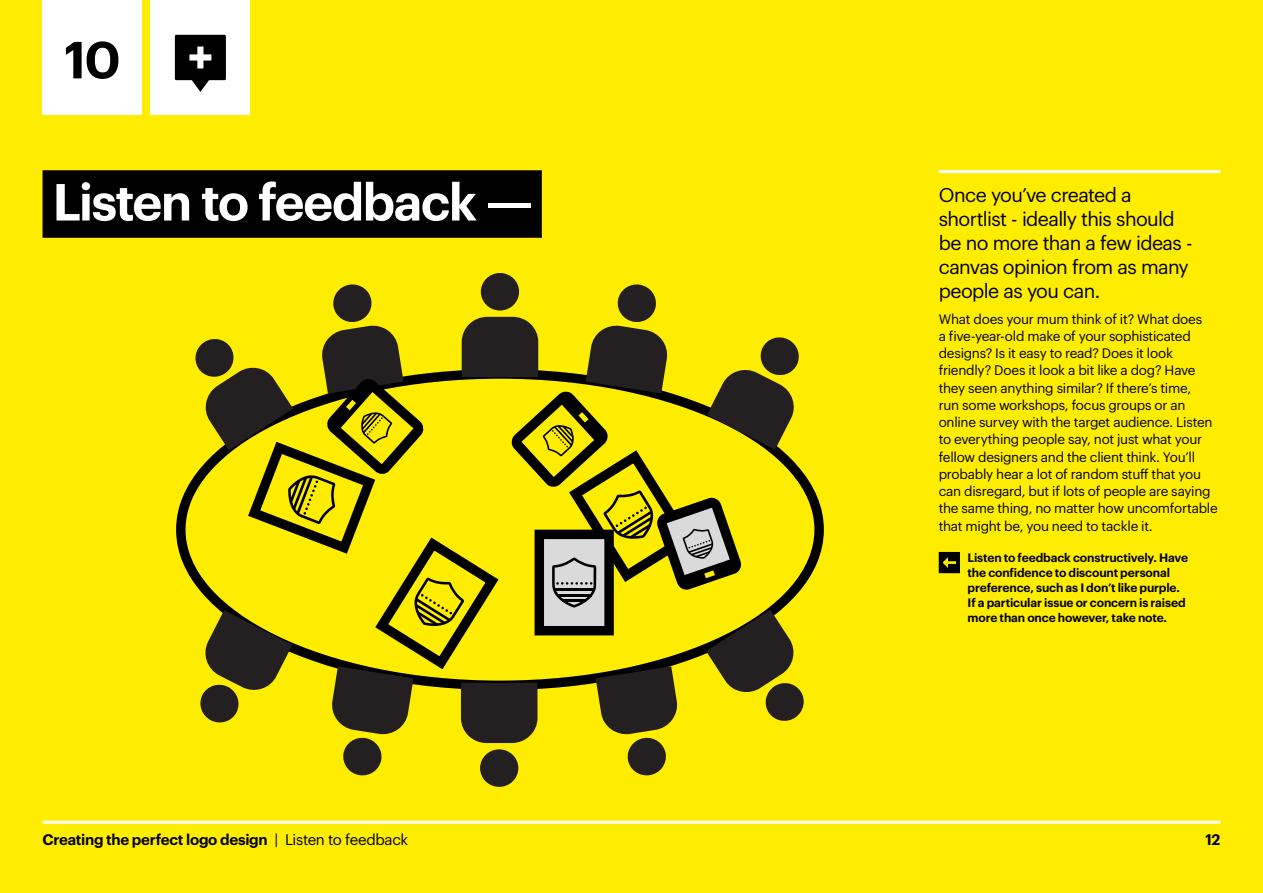
<style>
.page{position:relative;width:1263px;height:893px;background:#ffed00}
.page>*{position:absolute;margin:0;border:0;box-sizing:border-box;transform-origin:0 0}
.t1{font:600 51px "Graphik";letter-spacing:-.03em;color:#fff}
.t2{font:600 51px "Graphik";color:#000}
.t3{font:19.5px/24px "Graphik";letter-spacing:-.03em;color:#000}
.t4{font:600 15px "Graphik";letter-spacing:-.02em;color:#000}
.t5{font:13.5px/17.2px "Graphik";letter-spacing:-.02em;color:#000}
.t6{font:600 12px/15px "Graphik";letter-spacing:-.01em;color:#000}
.s1{font-weight:400}
</style>
<div class="page">
<hr style="left:43px;top:821px;width:1177px;height:3px;background:#fff">
<div style="left:43px;top:170px;width:499px;height:68px;background:#000"></div>
<div style="left:43px;top:0;width:99px;height:115px;background:#fff"></div>
<div style="left:150px;top:0;width:100px;height:115px;background:#fff"></div>
<hr style="left:939px;top:170px;width:281px;height:3px;background:#fff">
<svg style="left:175px;top:35px;width:51px;height:57px"></svg>
<div style="left:481px;top:273px;width:38px;height:37px;background:#241f21;border-radius:50%"></div>
<div style="left:480px;top:749px;width:38px;height:38px;background:#241f21;border-radius:50%"></div>
<svg style="left:193px;top:283px;width:613px;height:494px"></svg>
<hr style="left:555px;top:589px;width:39px;height:2px;background:#000">
<hr style="left:557px;top:594px;width:34px;height:2px;background:#000">
<hr style="left:563px;top:599px;width:23px;height:3px;background:#000">
<svg style="left:939px;top:552px;width:21px;height:21px"></svg>
<h1 class="t2" style="left:64px;top:21px;width:58px">10</h1>
<h1 class="t1" style="left:53px;top:163px;width:482px">Listen to feedback —</h1>
<h2 class="t3" style="left:939px;top:181px;width:255px">Once you’ve created a shortlist - ideally this should be no more than a few ideas - canvas opinion from as many people as you can.</h2>
<p class="t5" style="left:939px;top:309px;width:281px">What does your mum think of it? What does<br>a five-year-old make of your sophisticated designs? Is it easy to read? Does it look friendly? Does it look a bit like a dog? Have they seen anything similar? If there’s time,<br>run some workshops, focus groups or an online survey with the target audience. Listen to everything people say, not just what your fellow designers and the client think. You’ll probably hear a lot of random stuff that you can disregard, but if lots of people are saying the same thing, no matter how uncomfortable that might be, you need to tackle it.</p>
<p class="t6" style="left:967px;top:549px;width:222px">Listen to feedback constructively. Have the confidence to discount personal preference, such as I don’t like purple.<br>If a particular issue or concern is raised more than once however, take note.</p>
<p class="t4" style="left:43px;top:828px;width:367px">Creating the perfect logo design <span class="s1">| Listen to feedback</span></p>
<p class="t4" style="left:1205px;top:828px;width:16px">12</p>
</div>
